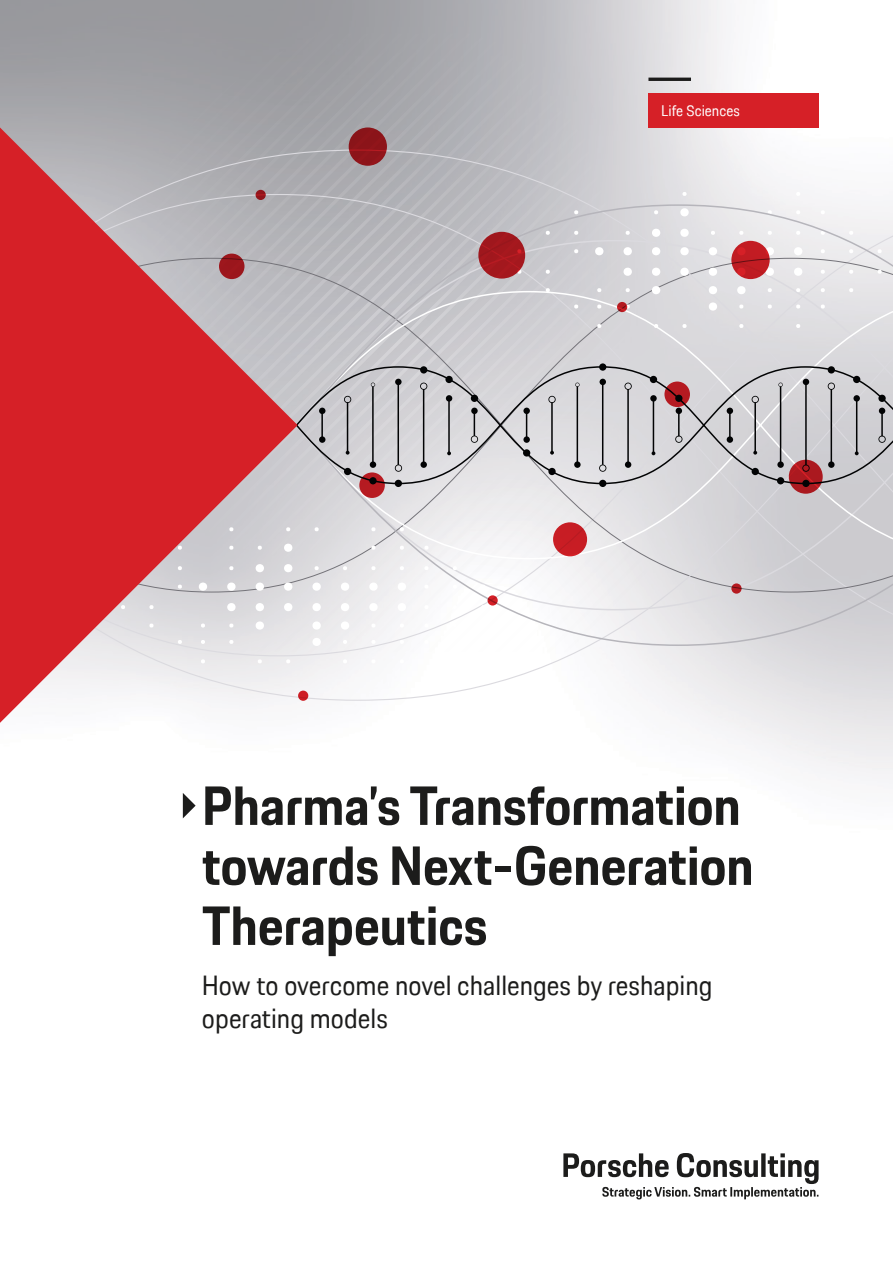
<style>
.page{position:relative;width:893px;height:1263px;background:#fff}
.page>*{position:absolute;margin:0;border:0;box-sizing:border-box;transform-origin:0 0}
.Cover_Head_Small{font:700 54px/60px "Porsche Next TT";color:#1c1c1b}
.Cover_Subhead_Small{font:27px/33px "Porsche Next TT";color:#1c1c1b}
.Category_Button{font:15px "Porsche Next TT";color:#fff}
</style>
<div class="page">
<svg style="left:563px;top:1153px;width:256px;height:46px"></svg>
<img style="left:0;top:0;width:893px;height:819px">
<hr style="left:648px;top:78px;width:43px;height:3px;background:#1c1c1b">
<svg style="left:298px;top:149px;width:595px;height:552px"></svg>
<svg style="left:796px;top:192px;width:4px;height:4px"></svg>
<svg style="left:682px;top:192px;width:5px;height:4px"></svg>
<svg style="left:298px;top:204px;width:595px;height:443px"></svg>
<div style="left:648px;top:93px;width:171px;height:34px;background:#d62027"></div>
<svg style="left:349px;top:127px;width:38px;height:39px"></svg>
<svg style="left:553px;top:522px;width:34px;height:34px"></svg>
<svg style="left:731px;top:241px;width:39px;height:38px"></svg>
<svg style="left:617px;top:302px;width:10px;height:10px"></svg>
<svg style="left:487px;top:595px;width:11px;height:10px"></svg>
<svg style="left:298px;top:691px;width:10px;height:10px"></svg>
<svg style="left:731px;top:583px;width:11px;height:11px"></svg>
<svg style="left:789px;top:460px;width:34px;height:34px"></svg>
<div style="left:359px;top:472px;width:26px;height:26px;background:#b81b21;border-radius:50%"></div>
<svg style="left:478px;top:232px;width:47px;height:47px;background:#a51b21"></svg>
<svg style="left:400px;top:566px;width:4px;height:4px"></svg>
<svg style="left:397px;top:582px;width:9px;height:9px"></svg>
<svg style="left:371px;top:566px;width:5px;height:4px"></svg>
<svg style="left:369px;top:582px;width:9px;height:9px"></svg>
<svg style="left:343px;top:566px;width:4px;height:4px"></svg>
<svg style="left:340px;top:582px;width:10px;height:9px"></svg>
<svg style="left:314px;top:566px;width:5px;height:4px"></svg>
<svg style="left:312px;top:582px;width:9px;height:9px"></svg>
<svg style="left:312px;top:637px;width:9px;height:9px"></svg>
<svg style="left:400px;top:623px;width:4px;height:5px"></svg>
<svg style="left:371px;top:623px;width:5px;height:5px"></svg>
<svg style="left:340px;top:621px;width:10px;height:9px"></svg>
<svg style="left:312px;top:621px;width:9px;height:9px"></svg>
<svg style="left:400px;top:640px;width:4px;height:4px"></svg>
<svg style="left:371px;top:640px;width:5px;height:4px"></svg>
<svg style="left:343px;top:640px;width:4px;height:4px"></svg>
<svg style="left:481px;top:605px;width:5px;height:4px"></svg>
<svg style="left:453px;top:605px;width:4px;height:4px"></svg>
<svg style="left:424px;top:605px;width:5px;height:4px"></svg>
<svg style="left:481px;top:584px;width:5px;height:5px"></svg>
<svg style="left:453px;top:584px;width:4px;height:5px"></svg>
<svg style="left:424px;top:584px;width:5px;height:5px"></svg>
<svg style="left:453px;top:566px;width:4px;height:4px"></svg>
<svg style="left:424px;top:566px;width:5px;height:4px"></svg>
<svg style="left:424px;top:545px;width:5px;height:5px"></svg>
<svg style="left:453px;top:623px;width:4px;height:5px"></svg>
<svg style="left:424px;top:623px;width:5px;height:5px"></svg>
<svg style="left:424px;top:640px;width:5px;height:4px"></svg>
<svg style="left:400px;top:659px;width:4px;height:5px"></svg>
<svg style="left:371px;top:659px;width:5px;height:5px"></svg>
<svg style="left:343px;top:659px;width:4px;height:5px"></svg>
<svg style="left:400px;top:527px;width:4px;height:4px"></svg>
<svg style="left:371px;top:527px;width:5px;height:4px"></svg>
<svg style="left:314px;top:527px;width:5px;height:4px"></svg>
<svg style="left:400px;top:545px;width:4px;height:5px"></svg>
<svg style="left:371px;top:545px;width:5px;height:5px"></svg>
<svg style="left:397px;top:603px;width:9px;height:9px"></svg>
<svg style="left:369px;top:603px;width:9px;height:9px"></svg>
<svg style="left:340px;top:603px;width:10px;height:9px"></svg>
<svg style="left:312px;top:603px;width:9px;height:9px"></svg>
<svg style="left:298px;top:365px;width:595px;height:120px;background:#cecace"></svg>
<svg style="left:803px;top:379px;width:6px;height:6px"></svg>
<svg style="left:802px;top:464px;width:8px;height:8px"></svg>
<hr style="left:754px;top:402px;width:2px;height:51px;background:#020304">
<svg style="left:752px;top:396px;width:7px;height:7px"></svg>
<svg style="left:753px;top:451px;width:4px;height:4px"></svg>
<hr style="left:780px;top:386px;width:1px;height:79px;background:#020304">
<svg style="left:778px;top:383px;width:5px;height:4px"></svg>
<div style="left:777px;top:461px;width:7px;height:7px;background:#020304;border-radius:50%"></div>
<hr style="left:729px;top:411px;width:2px;height:29px;background:#020304">
<svg style="left:727px;top:408px;width:6px;height:6px"></svg>
<div style="left:727px;top:436px;width:6px;height:7px;background:#020304;border-radius:50%"></div>
<hr style="left:881px;top:411px;width:2px;height:25px;background:#020304">
<svg style="left:879px;top:408px;width:6px;height:6px"></svg>
<svg style="left:878px;top:435px;width:8px;height:8px"></svg>
<hr style="left:831px;top:389px;width:1px;height:76px;background:#020304">
<svg style="left:828px;top:383px;width:7px;height:7px"></svg>
<div style="left:828px;top:461px;width:6px;height:7px;background:#020304;border-radius:50%"></div>
<hr style="left:856px;top:398px;width:1px;height:55px;background:#020304">
<div style="left:853px;top:395px;width:7px;height:7px;background:#020304;border-radius:50%"></div>
<svg style="left:855px;top:451px;width:4px;height:4px"></svg>
<div style="left:828px;top:366px;width:7px;height:7px;background:#020304;border-radius:50%"></div>
<div style="left:752px;top:468px;width:7px;height:7px;background:#020304;border-radius:50%"></div>
<div style="left:777px;top:477px;width:7px;height:7px;background:#020304;border-radius:50%"></div>
<div style="left:802px;top:480px;width:8px;height:7px;background:#020304;border-radius:50%"></div>
<div style="left:853px;top:376px;width:7px;height:7px;background:#020304;border-radius:50%"></div>
<div style="left:878px;top:395px;width:8px;height:7px;background:#020304;border-radius:50%"></div>
<hr style="left:602px;top:382px;width:1px;height:83px;background:#020304">
<svg style="left:600px;top:379px;width:6px;height:6px"></svg>
<svg style="left:599px;top:464px;width:7px;height:8px"></svg>
<hr style="left:551px;top:402px;width:2px;height:51px;background:#020304">
<svg style="left:548px;top:396px;width:8px;height:7px"></svg>
<svg style="left:550px;top:451px;width:4px;height:4px"></svg>
<hr style="left:577px;top:386px;width:1px;height:79px;background:#020304">
<svg style="left:575px;top:383px;width:5px;height:4px"></svg>
<div style="left:574px;top:461px;width:7px;height:7px;background:#020304;border-radius:50%"></div>
<svg style="left:526px;top:414px;width:1px;height:22px"></svg>
<div style="left:523px;top:408px;width:7px;height:6px;background:#020304;border-radius:50%"></div>
<div style="left:523px;top:436px;width:7px;height:7px;background:#020304;border-radius:50%"></div>
<hr style="left:678px;top:411px;width:2px;height:25px;background:#020304">
<svg style="left:676px;top:408px;width:6px;height:6px"></svg>
<svg style="left:675px;top:435px;width:7px;height:8px"></svg>
<hr style="left:627px;top:389px;width:2px;height:76px;background:#020304">
<svg style="left:624px;top:383px;width:8px;height:7px"></svg>
<div style="left:625px;top:461px;width:6px;height:7px;background:#020304;border-radius:50%"></div>
<hr style="left:653px;top:398px;width:1px;height:55px;background:#020304">
<svg style="left:650px;top:395px;width:7px;height:7px"></svg>
<div style="left:599px;top:363px;width:7px;height:8px;background:#020304;border-radius:50%"></div>
<div style="left:523px;top:449px;width:7px;height:8px;background:#020304;border-radius:50%"></div>
<div style="left:548px;top:468px;width:8px;height:7px;background:#020304;border-radius:50%"></div>
<div style="left:599px;top:480px;width:7px;height:7px;background:#020304;border-radius:50%"></div>
<div style="left:650px;top:376px;width:7px;height:7px;background:#020304;border-radius:50%"></div>
<div style="left:675px;top:395px;width:7px;height:7px;background:#020304;border-radius:50%"></div>
<hr style="left:397px;top:382px;width:2px;height:83px;background:#020304">
<div style="left:395px;top:379px;width:7px;height:6px;background:#020304;border-radius:50%"></div>
<svg style="left:395px;top:464px;width:7px;height:8px"></svg>
<hr style="left:347px;top:402px;width:1px;height:51px;background:#020304">
<svg style="left:344px;top:396px;width:7px;height:7px"></svg>
<svg style="left:346px;top:451px;width:4px;height:4px"></svg>
<hr style="left:372px;top:386px;width:2px;height:79px;background:#020304">
<svg style="left:371px;top:383px;width:4px;height:4px"></svg>
<div style="left:370px;top:461px;width:6px;height:7px;background:#020304;border-radius:50%"></div>
<hr style="left:321px;top:411px;width:2px;height:29px;background:#020304">
<svg style="left:319px;top:408px;width:6px;height:6px"></svg>
<div style="left:319px;top:436px;width:6px;height:7px;background:#020304;border-radius:50%"></div>
<div style="left:471px;top:408px;width:7px;height:6px;background:#020304;border-radius:50%"></div>
<svg style="left:471px;top:411px;width:7px;height:32px"></svg>
<hr style="left:423px;top:389px;width:1px;height:76px;background:#020304">
<svg style="left:420px;top:383px;width:7px;height:7px"></svg>
<div style="left:420px;top:461px;width:7px;height:7px;background:#020304;border-radius:50%"></div>
<hr style="left:448px;top:398px;width:2px;height:55px;background:#020304">
<div style="left:446px;top:395px;width:6px;height:7px;background:#020304;border-radius:50%"></div>
<svg style="left:447px;top:451px;width:4px;height:4px"></svg>
<div style="left:420px;top:366px;width:7px;height:7px;background:#020304;border-radius:50%"></div>
<div style="left:344px;top:468px;width:7px;height:7px;background:#020304;border-radius:50%"></div>
<div style="left:369px;top:477px;width:8px;height:7px;background:#020304;border-radius:50%"></div>
<div style="left:395px;top:480px;width:7px;height:7px;background:#020304;border-radius:50%"></div>
<div style="left:445px;top:376px;width:8px;height:7px;background:#020304;border-radius:50%"></div>
<div style="left:471px;top:395px;width:7px;height:7px;background:#020304;border-radius:50%"></div>
<svg style="left:183px;top:793px;width:13px;height:25px"></svg>
<svg style="left:0;top:127px;width:298px;height:596px;background:#d17479"></svg>
<p class="Category_Button" style="left:661px;top:100px;width:80px">Life Sciences</p>
<p class="Cover_Head_Small" style="left:202px;top:776px;width:553px">Pharma’s Transformation towards Next-Generation<br>Therapeutics</p>
<p class="Cover_Subhead_Small" style="left:202px;top:968px;width:512px">How to overcome novel challenges by reshaping operating models</p>
</div>
